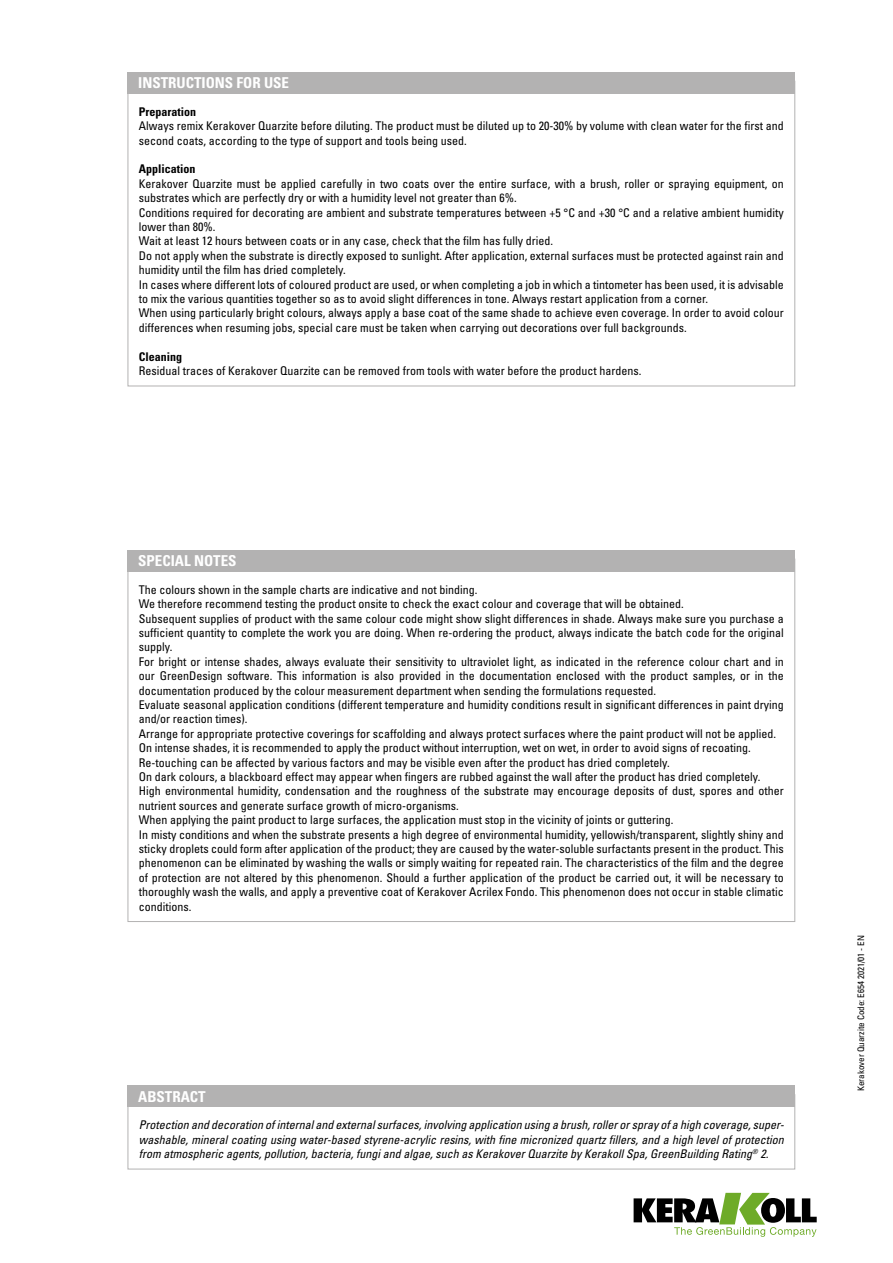
<style>
.page{position:relative;width:893px;height:1263px;background:#fff}
.page>*{position:absolute;margin:0;border:0;box-sizing:border-box;transform-origin:0 0}
.t1{font:700 condensed 15px "Univers LT Std";color:#fff}
.t2{font:condensed 12px/14.4px "Univers LT Std";color:#000}
.t3{font:italic condensed 12px/14.4px "Univers LT Std";color:#000;text-align:justify}
.t4{font:700 condensed 12px "Univers LT Std";color:#000}
.t5{font:condensed 9px "Univers LT Std";color:#000}
</style>
<div class="page">
<svg style="left:634px;top:1193px;width:183px;height:44px"></svg>
<div style="left:128px;top:72px;width:667px;height:22px;background:#b3b2b2"></div>
<div style="left:128px;top:1094px;width:667px;height:75px;border:1px solid #b3b2b2"></div>
<div style="left:128px;top:1086px;width:667px;height:21px;background:#b3b2b2"></div>
<div style="left:128px;top:550px;width:667px;height:21px;background:#b3b2b2"></div>
<p class="t1" style="left:138px;top:74px;width:152px">INSTRUCTIONS FOR USE</p>
<p class="t4" style="left:139px;top:104px;width:59px">Preparation</p>
<p class="t2" style="left:139px;top:119px;width:646px">Always remix Kerakover Quarzite before diluting. The product must be diluted up to 20-30% by volume with clean water for the first and second coats, according to the type of support and tools being used.</p>
<p class="t4" style="left:139px;top:162px;width:58px">Application</p>
<p class="t2" style="left:139px;top:176px;width:646px">Kerakover Quarzite must be applied carefully in two coats over the entire surface, with a brush, roller or spraying equipment, on substrates which are perfectly dry or with a humidity level not greater than 6%.<br>Conditions required for decorating are ambient and substrate temperatures between +5 °C and +30 °C and a relative ambient humidity lower than 80%.<br>Wait at least 12 hours between coats or in any case, check that the film has fully dried.<br>Do not apply when the substrate is directly exposed to sunlight. After application, external surfaces must be protected against rain and humidity until the film has dried completely.<br>In cases where different lots of coloured product are used, or when completing a job in which a tintometer has been used, it is advisable to mix the various quantities together so as to avoid slight differences in tone. Always restart application from a corner.<br>When using particularly bright colours, always apply a base coat of the same shade to achieve even coverage. In order to avoid colour differences when resuming jobs, special care must be taken when carrying out decorations over full backgrounds.</p>
<p class="t4" style="left:139px;top:349px;width:45px">Cleaning</p>
<p class="t2" style="left:139px;top:363px;width:504px">Residual traces of Kerakover Quarzite can be removed from tools with water before the product hardens.</p>
<p class="t1" style="left:138px;top:552px;width:100px">SPECIAL NOTES</p>
<p class="t2" style="left:139px;top:582px;width:646px">The colours shown in the sample charts are indicative and not binding.<br>We therefore recommend testing the product onsite to check the exact colour and coverage that will be obtained.<br>Subsequent supplies of product with the same colour code might show slight differences in shade. Always make sure you purchase a sufficient quantity to complete the work you are doing. When re-ordering the product, always indicate the batch code for the original supply.<br>For bright or intense shades, always evaluate their sensitivity to ultraviolet light, as indicated in the reference colour chart and in our GreenDesign software. This information is also provided in the documentation enclosed with the product samples, or in the documentation produced by the colour measurement department when sending the formulations requested.<br>Evaluate seasonal application conditions (different temperature and humidity conditions result in significant differences in paint drying and/or reaction times).<br>Arrange for appropriate protective coverings for scaffolding and always protect surfaces where the paint product will not be applied.<br>On intense shades, it is recommended to apply the product without interruption, wet on wet, in order to avoid signs of recoating.<br>Re-touching can be affected by various factors and may be visible even after the product has dried completely.<br>On dark colours, a blackboard effect may appear when fingers are rubbed against the wall after the product has dried completely.<br>High environmental humidity, condensation and the roughness of the substrate may encourage deposits of dust, spores and other nutrient sources and generate surface growth of micro-organisms.<br>When applying the paint product to large surfaces, the application must stop in the vicinity of joints or guttering.<br>In misty conditions and when the substrate presents a high degree of environmental humidity, yellowish/transparent, slightly shiny and sticky droplets could form after application of the product; they are caused by the water-soluble surfactants present in the product. This phenomenon can be eliminated by washing the walls or simply waiting for repeated rain. The characteristics of the film and the degree of protection are not altered by this phenomenon. Should a further application of the product be carried out, it will be necessary to thoroughly wash the walls, and apply a preventive coat of Kerakover Acrilex Fondo. This phenomenon does not occur in stable climatic conditions.</p>
<p class="t1" style="left:138px;top:1087px;width:69px">ABSTRACT</p>
<p class="t3" style="left:139px;top:1118px;width:646px">Protection and decoration of internal and external surfaces, involving application using a brush, roller or spray of a high coverage, super&shy;washable, mineral coating using water-based styrene-acrylic resins, with fine micronized quartz fillers, and a high level of protection from atmospheric agents, pollution, bacteria, fungi and algae, such as Kerakover Quarzite by Kerakoll Spa, GreenBuilding Rating<sup>®</sup> 2.</p>
<p class="t5" style="left:855px;top:1091px;width:157px;rotate:-90deg">Kerakover Quarzite Code: E654 2021/01 - EN</p>
</div>
